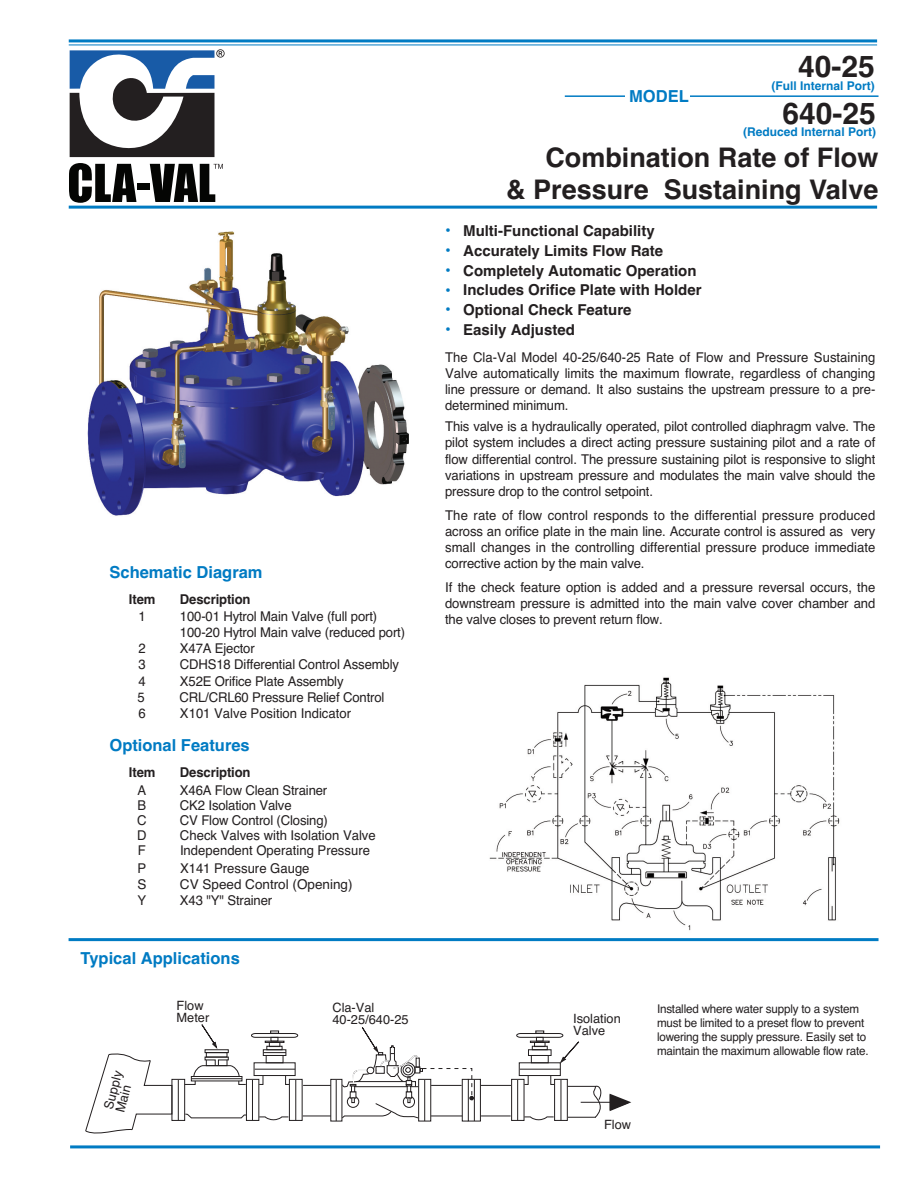
<style>
.page{position:relative;width:918px;height:1188px;background:#fff}
.page>*{position:absolute;margin:0;border:0;box-sizing:border-box;transform-origin:0 0}
.t1{font:700 30px "Helvetica";color:#231f20}
.t2{font:700 27px/32.4px "Helvetica";color:#231f20;text-align:right}
.t3{font:700 16.5px "Helvetica";color:#007bc3}
.t4{font:700 15px "Helvetica";color:#231f20}
.t5{font:13.5px/16.2px "Helvetica";letter-spacing:-.01em;color:#231f20;text-align:justify}
.t6{font:700 13.5px "Helvetica";letter-spacing:-.01em;color:#231f20}
.t7{font:12.75px/12px "Helvetica";color:#231f20}
.t8{font:12px/14.2px "Helvetica";letter-spacing:-.015em;color:#231f20}
.t9{font:700 12px "Helvetica";color:#007bc3}
.s1{font-size:16.5px;color:#007bc3}
</style>
<div class="page">
<img style="left:88px;top:232px;width:320px;height:284px">
<img style="left:489px;top:677px;width:351px;height:254px">
<hr style="left:178px;top:1080px;width:1px;height:40px;background:#231f20">
<div style="left:172px;top:1079px;width:13px;height:42px;border:1px solid #231f20"></div>
<svg style="left:85px;top:1053px;width:87px;height:81px"></svg>
<div style="left:206px;top:1052px;width:21px;height:5px;border:1px solid #231f20"></div>
<svg style="left:184px;top:1057px;width:62px;height:28px"></svg>
<svg style="left:303px;top:1085px;width:28px;height:1px"></svg>
<hr style="left:336px;top:1080px;width:1px;height:41px;background:#231f20">
<div style="left:418px;top:1079px;width:13px;height:42px;border:1px solid #231f20"></div>
<svg style="left:303px;top:1116px;width:28px;height:1px"></svg>
<svg style="left:265px;top:1052px;width:19px;height:1px"></svg>
<svg style="left:185px;top:1113px;width:61px;height:5px"></svg>
<hr style="left:252px;top:1080px;width:1px;height:40px;background:#231f20">
<div style="left:246px;top:1079px;width:13px;height:42px;border:1px solid #231f20"></div>
<hr style="left:296px;top:1080px;width:1px;height:40px;background:#231f20">
<div style="left:289px;top:1079px;width:13px;height:42px;border:1px solid #231f20"></div>
<svg style="left:259px;top:1076px;width:4px;height:9px"></svg>
<svg style="left:285px;top:1076px;width:5px;height:9px"></svg>
<hr style="left:255px;top:1069px;width:40px;height:1px;background:#231f20">
<div style="left:254px;top:1063px;width:41px;height:13px;border:1px solid #231f20"></div>
<div style="left:266px;top:1055px;width:17px;height:8px;border:1px solid #231f20"></div>
<div style="left:267px;top:1046px;width:15px;height:4px;border:1px solid #231f20"></div>
<div style="left:263px;top:1050px;width:23px;height:6px;border:1px solid #231f20"></div>
<div style="left:269px;top:1042px;width:11px;height:5px;border:1px solid #231f20"></div>
<svg style="left:251px;top:1031px;width:47px;height:12px"></svg>
<svg style="left:259px;top:1116px;width:30px;height:4px"></svg>
<hr style="left:517px;top:1080px;width:1px;height:40px;background:#231f20">
<div style="left:511px;top:1079px;width:13px;height:42px;border:1px solid #231f20"></div>
<hr style="left:561px;top:1080px;width:1px;height:40px;background:#231f20">
<div style="left:554px;top:1079px;width:14px;height:42px;border:1px solid #231f20"></div>
<svg style="left:524px;top:1076px;width:5px;height:9px"></svg>
<svg style="left:550px;top:1076px;width:5px;height:9px"></svg>
<hr style="left:520px;top:1069px;width:40px;height:1px;background:#231f20">
<div style="left:519px;top:1063px;width:42px;height:13px;border:1px solid #231f20"></div>
<svg style="left:524px;top:1116px;width:30px;height:4px"></svg>
<svg style="left:201px;top:1024px;width:16px;height:25px"></svg>
<div style="left:462px;top:1079px;width:7px;height:42px;border:1px solid #231f20"></div>
<svg style="left:342px;top:1027px;width:132px;height:92px"></svg>
<hr style="left:474px;top:1080px;width:1px;height:41px;background:#231f20">
<div style="left:468px;top:1079px;width:13px;height:42px;border:1px solid #231f20"></div>
<hr style="left:481px;top:1085px;width:30px;height:1px;background:#231f20">
<hr style="left:481px;top:1116px;width:30px;height:1px;background:#231f20">
<svg style="left:567px;top:1085px;width:64px;height:33px"></svg>
<svg style="left:516px;top:1031px;width:63px;height:33px"></svg>
<hr style="left:69px;top:938px;width:810px;height:3px;background:#007bc3">
<hr style="left:69px;top:39px;width:808px;height:3px;background:#007bc3">
<hr style="left:69px;top:44px;width:808px;height:1px;background:#007bc3">
<svg style="left:69px;top:163px;width:67px;height:40px"></svg>
<div style="left:137px;top:183px;width:12px;height:7px;background:#040503"></div>
<svg style="left:70px;top:49px;width:155px;height:108px"></svg>
<svg style="left:150px;top:164px;width:73px;height:38px"></svg>
<hr style="left:70px;top:1145px;width:810px;height:3px;background:#007bc3">
<hr style="left:69px;top:206px;width:808px;height:3px;background:#007bc3">
<hr style="left:565px;top:95px;width:314px;height:2px;background:#007bc3">
<div style="left:626px;top:85px;width:64px;height:24px;background:#fff"></div>
<p class="t3" style="left:109px;top:563px;width:155px">Schematic Diagram</p>
<p class="t6" style="left:129px;top:592px;width:28px">Item</p>
<p class="t6" style="left:180px;top:592px;width:72px">Description</p>
<p class="t5" style="left:138px;top:608px;width:9px">1</p>
<p class="t5" style="left:180px;top:608px;width:227px">100-01 Hytrol Main Valve (full port)<br>100-20 Hytrol Main valve (reduced port)</p>
<p class="t5" style="left:138px;top:640px;width:9px">2</p>
<p class="t5" style="left:180px;top:640px;width:76px">X47A Ejector</p>
<p class="t5" style="left:138px;top:657px;width:9px">3</p>
<p class="t5" style="left:180px;top:657px;width:221px">CDHS18 Differential Control Assembly</p>
<p class="t5" style="left:138px;top:673px;width:9px">4</p>
<p class="t5" style="left:180px;top:673px;width:165px">X52E Orifice Plate Assembly</p>
<p class="t5" style="left:137px;top:689px;width:9px">5</p>
<p class="t5" style="left:180px;top:689px;width:206px">CRL/CRL60 Pressure Relief Control</p>
<p class="t5" style="left:138px;top:706px;width:9px">6</p>
<p class="t5" style="left:180px;top:706px;width:173px">X101 Valve Position Indicator</p>
<p class="t3" style="left:110px;top:736px;width:142px">Optional Features</p>
<p class="t6" style="left:129px;top:765px;width:28px">Item</p>
<p class="t6" style="left:180px;top:765px;width:72px">Description</p>
<p class="t5" style="left:138px;top:782px;width:10px">A</p>
<p class="t5" style="left:180px;top:782px;width:149px">X46A Flow Clean Strainer</p>
<p class="t5" style="left:138px;top:797px;width:10px">B</p>
<p class="t5" style="left:180px;top:797px;width:113px">CK2 Isolation Valve</p>
<p class="t5" style="left:137px;top:812px;width:11px">C</p>
<p class="t5" style="left:180px;top:812px;width:149px">CV Flow Control (Closing)</p>
<p class="t5" style="left:137px;top:827px;width:11px">D</p>
<p class="t5" style="left:180px;top:827px;width:197px">Check Valves with Isolation Valve</p>
<p class="t5" style="left:138px;top:842px;width:10px">F</p>
<p class="t5" style="left:180px;top:842px;width:192px">Independent Operating Pressure</p>
<p class="t5" style="left:138px;top:860px;width:10px">P</p>
<p class="t5" style="left:180px;top:860px;width:131px">X141 Pressure Gauge</p>
<p class="t5" style="left:137px;top:876px;width:11px">S</p>
<p class="t5" style="left:180px;top:876px;width:174px">CV Speed Control (Opening)</p>
<p class="t5" style="left:138px;top:893px;width:10px">Y</p>
<p class="t5" style="left:180px;top:893px;width:94px">X43 "Y" Strainer</p>
<p class="t3" style="left:81px;top:948px;width:161px">Typical Applications</p>
<p class="t7" style="left:103px;top:1107px;width:41px;rotate:-75deg">Supply<br>Main</p>
<p class="t7" style="left:177px;top:1000px;width:34px">Flow<br>Meter</p>
<p class="t7" style="left:332px;top:1002px;width:78px">Cla-Val<br>40-25/640-25</p>
<p class="t3" style="left:629px;top:86px;width:61px">MODEL</p>
<h1 class="t1" style="left:798px;top:49px;width:78px">40-25</h1>
<p class="t9" style="left:772px;top:78px;width:105px">(Full Internal Port)</p>
<h1 class="t1" style="left:783px;top:96px;width:95px">640-25</h1>
<p class="t9" style="left:743px;top:125px;width:134px">(Reduced Internal Port)</p>
<h2 class="t2" style="left:506px;top:141px;width:374px">Combination Rate of Flow<br>&amp; Pressure Sustaining Valve</h2>
<p class="t4" style="left:445px;top:222px;width:211px"><span class="s1">•</span> Multi-Functional Capability</p>
<p class="t4" style="left:445px;top:242px;width:220px"><span class="s1">•</span> Accurately Limits Flow Rate</p>
<p class="t4" style="left:445px;top:262px;width:253px"><span class="s1">•</span> Completely Automatic Operation</p>
<p class="t4" style="left:445px;top:281px;width:258px"><span class="s1">•</span> Includes Orifice Plate with Holder</p>
<p class="t4" style="left:445px;top:301px;width:188px"><span class="s1">•</span> Optional Check Feature</p>
<p class="t4" style="left:445px;top:321px;width:131px"><span class="s1">•</span> Easily Adjusted</p>
<p class="t5" style="left:445px;top:349px;width:432px">The Cla-Val Model 40-25/640-25 Rate of Flow and Pressure Sustaining Valve automatically limits the maximum flowrate, regardless of changing line pressure or demand. It also sustains the upstream pressure to a pre&shy;determined minimum.</p>
<p class="t5" style="left:445px;top:418px;width:432px">This valve is a hydraulically operated, pilot controlled diaphragm valve. The pilot system includes a direct acting pressure sustaining pilot and a rate of flow differential control. The pressure sustaining pilot is responsive to slight variations in upstream pressure and modulates the main valve should the pressure drop to the control setpoint.</p>
<p class="t5" style="left:445px;top:507px;width:432px">The rate of flow control responds to the differential pressure produced across an orifice plate in the main line. Accurate control is assured as very small changes in the controlling differential pressure produce immediate corrective action by the main valve.</p>
<p class="t5" style="left:445px;top:579px;width:432px">If the check feature option is added and a pressure reversal occurs, the downstream pressure is admitted into the main valve cover chamber and the valve closes to prevent return flow.</p>
<p class="t7" style="left:573px;top:1013px;width:49px">Isolation<br>Valve</p>
<p class="t7" style="left:604px;top:1119px;width:29px">Flow</p>
<p class="t8" style="left:657px;top:1001px;width:213px">Installed where water supply to a system must be limited to a preset flow to prevent lowering the supply pressure. Easily set to maintain the maximum allowable flow rate.</p>
</div>
